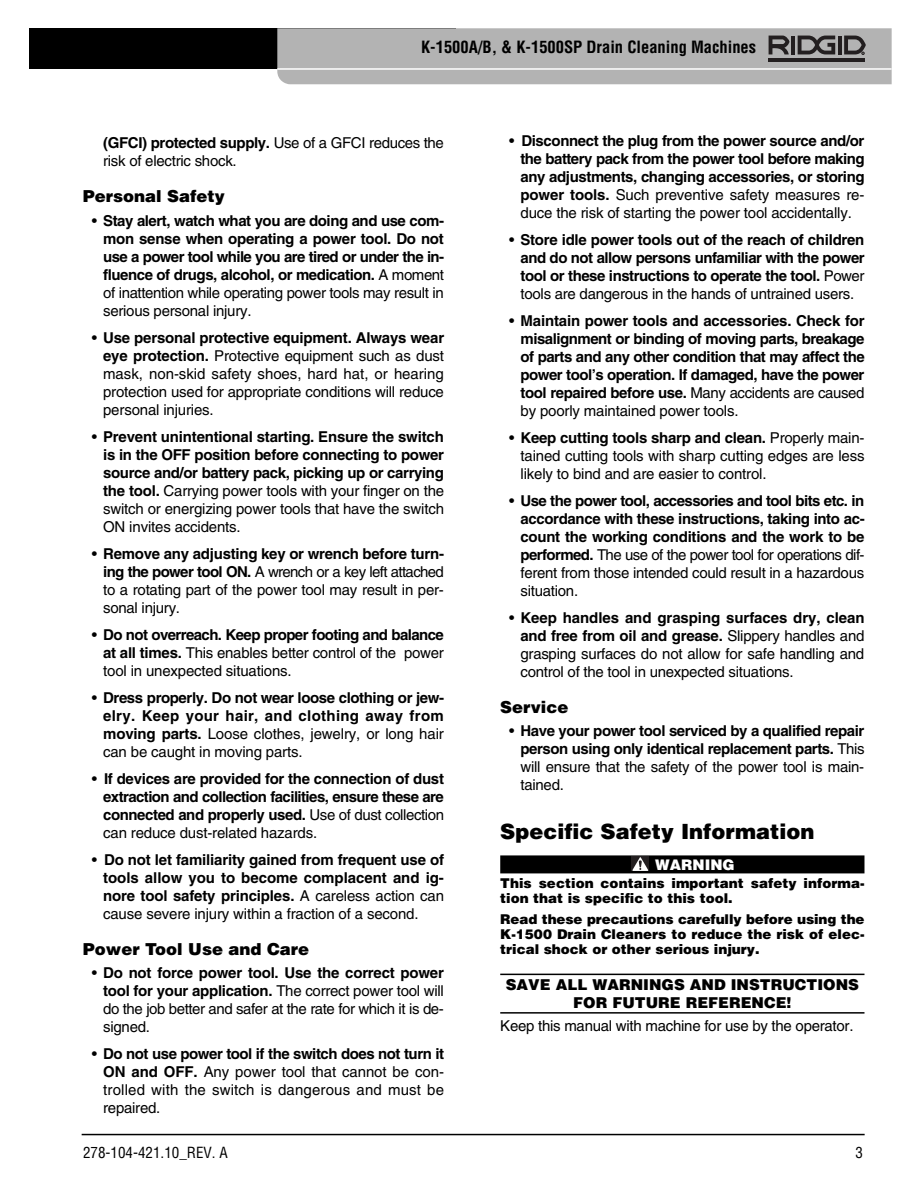
<style>
.page{position:relative;width:918px;height:1188px;background:#fff}
.page>*{position:absolute;margin:0;border:0;box-sizing:border-box;transform-origin:0 0}
.t1{font:900 21px "Helvetica LT Std";color:#000}
.t2{font:700 condensed 16.5px "Helvetica LT Std";color:#000}
.t3{font:900 16.5px "Helvetica LT Std";color:#000}
.t4{font:700 15px/18px "Helvetica LT Std";letter-spacing:-.025em;color:#000;text-align:justify}
.t5{font:15px/18px "Helvetica LT Std";letter-spacing:-.015em;color:#000;text-align:justify}
.t6{font:900 15px/18px "Helvetica LT Std";color:#000;text-align:center}
.t7{font:condensed 15px "Helvetica LT Std";color:#000}
.t8{font:900 14.7px "Helvetica LT Std";color:#fff}
.t9{font:900 13.5px/15px "Helvetica LT Std";color:#000}
.s1{font-weight:700}
.s2{font-weight:400}
</style>
<div class="page">
<hr style="left:82px;top:1134px;width:783px;height:1px;background:#000">
<div style="left:29px;top:28px;width:426px;height:41px;background:#000"></div>
<svg style="left:277px;top:28px;width:615px;height:56px;background:#afafaf"></svg>
<div style="left:500px;top:855px;width:364px;height:18px;background:#000"></div>
<hr style="left:500px;top:974px;width:364px;height:1px;background:#000">
<hr style="left:500px;top:1012px;width:364px;height:2px;background:#000">
<div style="left:631px;top:856px;width:18px;height:15px;background:#231f20"></div>
<svg style="left:632px;top:857px;width:16px;height:14px"></svg>
<p class="t2" style="left:421px;top:41px;width:337px">K-1500A/B, &amp; K-1500SP Drain Cleaning Machines</p>
<p class="t5" style="left:103px;top:135px;width:342px"><span class="s1">(GFCI) protected supply.</span> Use of a GFCI reduces the risk of electric shock.</p>
<p class="t3" style="left:83px;top:190px;width:144px">Personal Safety</p>
<p class="t4" style="left:103px;top:213px;width:343px;text-indent:-11px"><span class="s2">•</span> Stay alert, watch what you are doing and use com&shy;mon sense when operating a power tool. Do not use a power tool while you are tired or under the in&shy;fluence of drugs, alcohol, or medication. <span class="s2">A mo ment of inattention while operating power tools may result in serious personal injury.</span></p>
<p class="t5" style="left:103px;top:330px;width:343px;text-indent:-11px">• <span class="s1">Use personal protective equipment. Always wear eye protection.</span> Protective equipment such as dust mask, non-skid safety shoes, hard hat, or hearing protection used for appropriate conditions will reduce personal injuries.</p>
<p class="t4" style="left:103px;top:429px;width:343px;text-indent:-11px"><span class="s2">•</span> Prevent unintentional starting. Ensure the switch is in the OFF position before connecting to power source and/or battery pack, picking up or carrying the tool. <span class="s2">Carrying power tools with your finger on the switch or energizing power tools that have the switch ON invites accidents.</span></p>
<p class="t5" style="left:103px;top:546px;width:342px;text-indent:-11px">• <span class="s1">Remove any adjusting key or wrench before turn&shy;ing the power tool ON.</span> A wrench or a key left attached to a rotating part of the power tool may result in per&shy;sonal injury.</p>
<p class="t5" style="left:103px;top:627px;width:342px;text-indent:-11px">• <span class="s1">Do not overreach. Keep proper footing and balance at all times.</span> This enables better control of the power tool in unexpected situations.</p>
<p class="t4" style="left:103px;top:690px;width:343px;text-indent:-11px"><span class="s2">•</span> Dress properly. Do not wear loose clothing or jew&shy;elry. Keep your hair, and clothing away from moving parts. <span class="s2">Loose clothes, jewelry, or long hair can be caught in moving parts.</span></p>
<p class="t4" style="left:103px;top:771px;width:342px;text-indent:-11px"><span class="s2">•</span> If devices are provided for the connection of dust extraction and collection facilities, ensure these are connected and properly used. <span class="s2">Use of dust collection can reduce dust-related hazards.</span></p>
<p class="t4" style="left:103px;top:852px;width:342px;text-indent:-11px"><span class="s2">•</span> Do not let familiarity gained from frequent use of tools allow you to become complacent and ig&shy;nore tool safety principles. <span class="s2">A careless action can cause severe injury within a fraction of a second.</span></p>
<p class="t3" style="left:83px;top:943px;width:228px">Power Tool Use and Care</p>
<p class="t5" style="left:103px;top:965px;width:342px;text-indent:-11px">• <span class="s1">Do not force power tool. Use the correct power tool for your application.</span> The correct power tool will do the job better and safer at the rate for which it is de&shy;signed.</p>
<p class="t5" style="left:103px;top:1046px;width:342px;text-indent:-11px">• <span class="s1">Do not use power tool if the switch does not turn it ON and OFF.</span> Any power tool that cannot be con&shy;trolled with the switch is dangerous and must be repaired.</p>
<p class="t4" style="left:521px;top:133px;width:346px;text-indent:-11px"><span class="s2">•</span> Disconnect the plug from the power source and/or the battery pack from the power tool before making any adjustments, changing accessories, or storing power tools. <span class="s2">Such preventive safety measures re&shy;duce the risk of starting the power tool accidentally.</span></p>
<p class="t4" style="left:521px;top:232px;width:346px;text-indent:-11px"><span class="s2">•</span> Store idle power tools out of the reach of children and do not allow persons unfamiliar with the power tool or these instructions to operate the tool. <span class="s2">Power tools are dangerous in the hands of untrained users.</span></p>
<p class="t4" style="left:521px;top:313px;width:346px;text-indent:-11px"><span class="s2">•</span> Maintain power tools and accessories. Check for misalignment or binding of moving parts, breakage of parts and any other condition that may affect the power tool’s op er ation. If damaged, have the power tool repaired before use. <span class="s2">Many accidents are caused by poorly maintained power tools.</span></p>
<p class="t5" style="left:521px;top:430px;width:346px;text-indent:-11px">• <span class="s1">Keep cutting tools sharp and clean.</span> Properly main&shy;tained cutting tools with sharp cutting edges are less likely to bind and are easier to control.</p>
<p class="t4" style="left:521px;top:493px;width:346px;text-indent:-11px"><span class="s2">•</span> Use the power tool, accessories and tool bits etc. in accordance with these instructions, taking into ac&shy;count the working conditions and the work to be performed. <span class="s2">The use of the power tool for operations dif&shy;ferent from those intended could result in a hazardous situation.</span></p>
<p class="t5" style="left:521px;top:610px;width:346px;text-indent:-11px">• <span class="s1">Keep handles and grasping surfaces dry, clean and free from oil and grease.</span> Slippery handles and grasping surfaces do not allow for safe handling and control of the tool in unexpected situations.</p>
<p class="t3" style="left:500px;top:701px;width:70px">Service</p>
<p class="t4" style="left:520px;top:724px;width:346px;text-indent:-11px"><span class="s2">•</span> Have your power tool serviced by a qualified repair person using only identical replacement parts. <span class="s2">This will ensure that the safety of the power tool is main&shy;tained.</span></p>
<h1 class="t1" style="left:500px;top:824px;width:316px">Specific Safety Information</h1>
<p class="t8" style="left:655px;top:859px;width:81px">WARNING</p>
<p class="t9" style="left:500px;top:877px;width:366px">This section contains important safety informa&shy;tion that is specific to this tool.</p>
<p class="t9" style="left:500px;top:913px;width:366px;text-align:justify">Read these precautions carefully before using the K-1500 Drain Cleaners to reduce the risk of elec&shy;trical shock or other serious injury.</p>
<p class="t6" style="left:506px;top:977px;width:355px">SAVE ALL WARNINGS AND INSTRUCTIONS<br>FOR FUTURE REFERENCE!</p>
<p class="t5" style="left:500px;top:1018px;width:355px">Keep this manual with machine for use by the operator.</p>
<p class="t7" style="left:83px;top:1147px;width:146px">278-104-421.10_REV. A</p>
<p class="t7" style="left:856px;top:1147px;width:9px">3</p>
</div>
